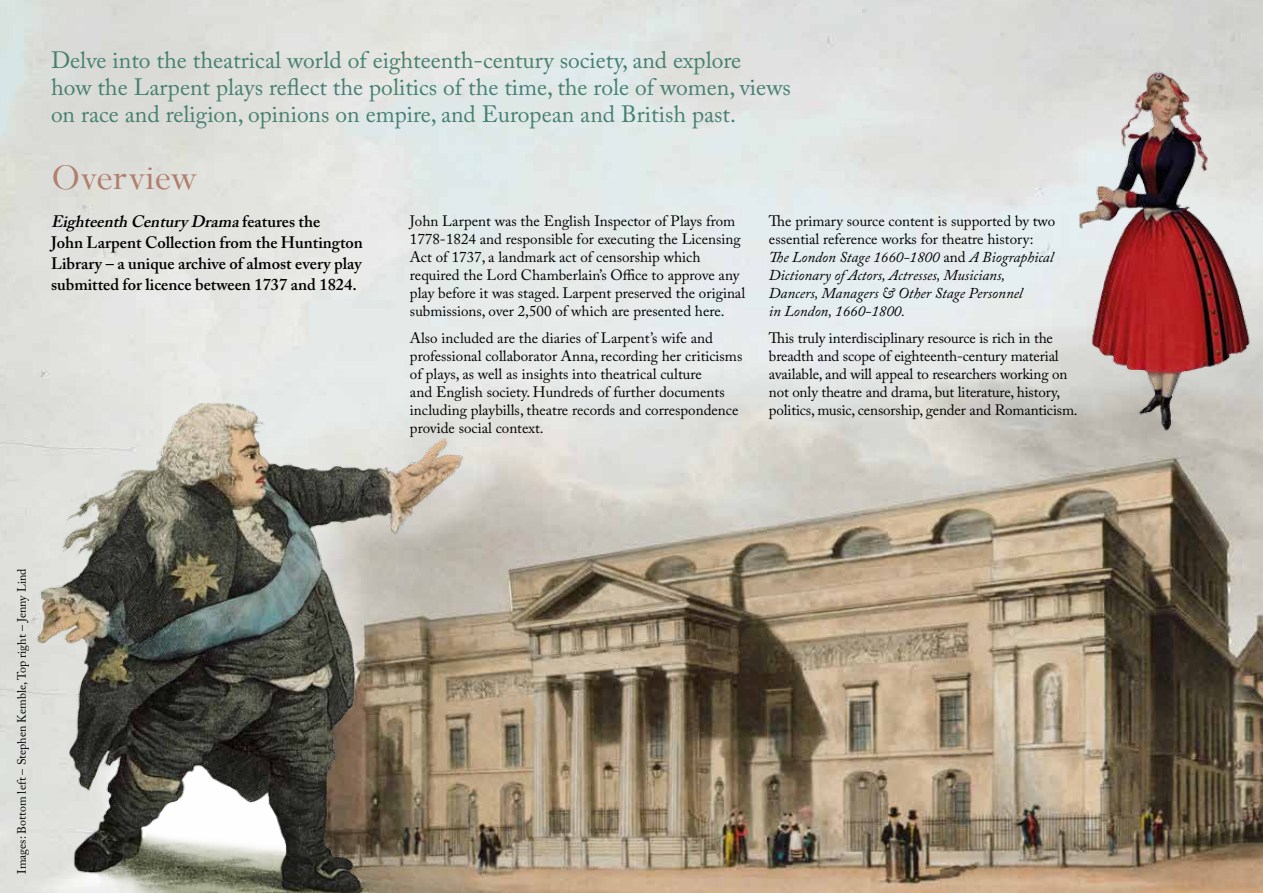
<style>
.page{position:relative;width:1263px;height:893px;background:#fff}
.page>*{position:absolute;margin:0;border:0;box-sizing:border-box;transform-origin:0 0}
.t1{font:40.5px "Perpetua";color:#b27e6d}
.t2{font:23.55px/27px "Adobe Caslon Pro";color:#468072}
.t3{font:600 16.5px/21px "Adobe Caslon Pro";color:#000}
.t4{font:15px/18px "Adobe Caslon Pro";color:#000}
.t5{font:italic 15px/18px "Adobe Caslon Pro";color:#000}
.t6{font:12px "Adobe Caslon Pro";color:#000}
.s1{font-style:italic}
.s2{font-style:normal}
</style>
<div class="page">
<img style="left:0;top:0;width:1263px;height:893px">
<img style="left:1077px;top:67px;width:176px;height:369px">
<img style="left:28px;top:375px;width:449px;height:518px">
<h2 class="t2" style="left:51px;top:47px;width:741px">Delve into the theatrical world of eighteenth-century society, and explore<br>how the Larpent plays reflect the politics of the time, the role of women, views on race and religion, opinions on empire, and European and British past.</h2>
<h1 class="t1" style="left:51px;top:151px;width:148px">Overview</h1>
<p class="t3" style="left:51px;top:211px;width:313px"><span class="s1">EighteenthCenturyDrama</span>fe a t u r e s t h e<br>John Larpent Collection from the Huntington Library – a unique archive of almost every play submitted for licence between 1737 and 1824.</p>
<p class="t4" style="left:410px;top:212px;width:337px">John Larpent was the English Inspector of Plays from 1778-1824 and responsible for executing the Licensing Act of 1737, a landmark act of censorship which required the Lord Chamberlain’s Office to approve any play before it was staged. Larpent preserved the original submissions, over 2,500 of which are presented here.</p>
<p class="t4" style="left:410px;top:328px;width:334px">Also included are the diaries of Larpent’s wife and professional collaborator Anna, recording her criticisms of plays, as well as insights into theatrical culture<br>and English society. Hundreds of further documents including playbills, theatre records and correspondence provide social context.</p>
<p class="t5" style="left:769px;top:212px;width:288px"><span class="s2">The primary source content is supported by two essential reference works for theatre history:<br></span>The London Stage 1660-1800 <span class="s2">and</span> A Biographical Dictionary of Actors, Actresses, Musicians, Dancers, Managers &amp; Other Stage Personnel<br>in London, 1660-1800.</p>
<p class="t4" style="left:769px;top:328px;width:310px">This truly interdisciplinary resource is rich in the breadth and scope of eighteenth-century material available, and will appeal to researchers working on not only theatre and drama, but literature, history, politics, music, censorship, gender and Romanticism.</p>
<p class="t6" style="left:15px;top:874px;width:307px;rotate:-90deg">Images: Bottom left – Stephen Kemble, Top right – Jenny Lind</p>
</div>
